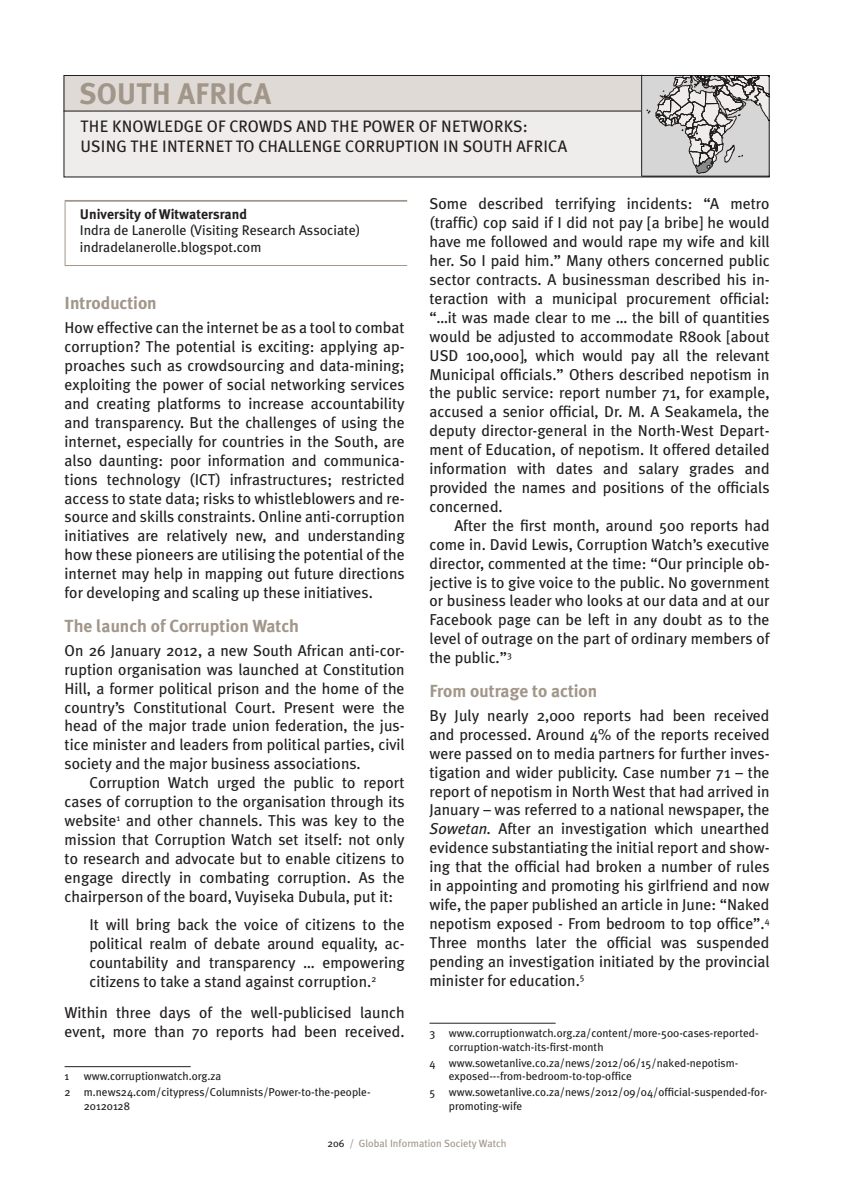
<style>
.page{position:relative;width:844px;height:1191px;background:#fff}
.page>*{position:absolute;margin:0;border:0;box-sizing:border-box;transform-origin:0 0}
.t1{font:700 29.75px "Meta Plus";color:#a19689}
.t2{font:700 17.5px "Meta Plus";color:#a19689}
.t3{font:16.62px "Meta Plus";color:#231f20}
.t4{font:15.75px/18.9px "Meta Plus";color:#231f20;text-align:justify}
.t5{font:14px/16.6px "Meta Plus";color:#231f20}
.t6{font:700 14px "Meta Plus";color:#231f20}
.t7{font:11.38px/13.7px "Meta Plus";color:#231f20}
.t8{font:10.5px "Meta Plus";color:#a19689}
.s1{font-style:italic}
.s2{color:#231f20}
</style>
<div class="page">
<div style="left:64px;top:75px;width:705px;height:102px;background:#efedeb"></div>
<div style="left:64px;top:75px;width:577px;height:36px;background:#dfdad6"></div>
<hr style="left:64px;top:111px;width:577px;height:1px;background:#231f20">
<div style="left:64px;top:75px;width:705px;height:102px;border:1px solid #231f20"></div>
<hr style="left:65px;top:1066px;width:126px;height:1px;background:#231f20">
<hr style="left:429px;top:1023px;width:126px;height:1px;background:#231f20">
<hr style="left:65px;top:202px;width:1px;height:63px;background:#a19689">
<hr style="left:65px;top:200px;width:342px;height:2px;background:#a19689">
<hr style="left:65px;top:265px;width:342px;height:1px;background:#a19689">
<svg style="left:642px;top:75px;width:127px;height:102px"></svg>
<hr style="left:641px;top:75px;width:1px;height:101px;background:#231f20">
<h1 class="t1" style="left:79px;top:77px;width:37px">South</h1>
<h1 class="t1" style="left:178px;top:77px;width:33px">Africa</h1>
<p class="t3" style="left:81px;top:117px;width:43px">The knowledge</p>
<p class="t3" style="left:207px;top:117px;width:34px">of crowds</p>
<p class="t3" style="left:296px;top:117px;width:12px">and</p>
<p class="t3" style="left:331px;top:117px;width:7px">the</p>
<p class="t3" style="left:362px;top:117px;width:12px">power</p>
<p class="t3" style="left:419px;top:117px;width:34px">of networks</p>
<p class="t3" style="left:522px;top:117px;width:7px">:</p>
<p class="t3" style="left:81px;top:136px;width:14px">Using</p>
<p class="t3" style="left:130px;top:136px;width:7px">the</p>
<p class="t3" style="left:162px;top:136px;width:10px">internet</p>
<p class="t3" style="left:236px;top:136px;width:33px">to challenge</p>
<p class="t3" style="left:345px;top:136px;width:11px">corruption</p>
<p class="t3" style="left:443px;top:136px;width:40px">in South</p>
<p class="t3" style="left:516px;top:136px;width:19px">Africa</p>
<p class="t6" style="left:80px;top:206px;width:169px">University of Witwatersrand</p>
<p class="t5" style="left:80px;top:222px;width:282px">Indra de Lanerolle (Visiting Research Associate) indradelanerolle.blogspot.com</p>
<p class="t2" style="left:65px;top:293px;width:94px">Introduction</p>
<p class="t4" style="left:65px;top:318px;width:341px">How effective can the internet be as a tool to combat corruption? The potential is exciting: applying ap&shy;proaches such as crowdsourcing and data-mining; exploiting the power of social networking services and creating platforms to increase accountability and transparency. But the challenges of using the internet, especially for countries in the South, are also daunting: poor information and communica&shy;tions technology (ICT) infrastructures; restricted access to state data; risks to whistleblowers and re&shy;source and skills constraints. Online anti-corruption initiatives are relatively new, and understanding how these pioneers are utilising the potential of the internet may help in mapping out future directions for developing and scaling up these initiatives.</p>
<p class="t2" style="left:65px;top:615px;width:236px">The launch of Corruption Watch</p>
<p class="t4" style="left:65px;top:640px;width:341px">On 26 January 2012, a new South African anti-cor&shy;ruption organisation was launched at Constitution Hill, a former political prison and the home of the country’s Constitutional Court. Present were the head of the major trade union federation, the jus&shy;tice minister and leaders from political parties, civil society and the major business associations.</p>
<p class="t4" style="left:65px;top:773px;width:341px;text-indent:25px">Corruption Watch urged the public to report cases of corruption to the organisation through its website<sup>1</sup> and other channels. This was key to the mission that Corruption Watch set itself: not only to research and advocate but to enable citizens to engage directly in combating corruption. As the chairperson of the board, Vuyiseka Dubula, put it:</p>
<p class="t4" style="left:89px;top:915px;width:317px">It will bring back the voice of citizens to the political realm of debate around equality, ac&shy;countability and transparency … empowering citizens to take a stand against corruption. <sup>2</sup></p>
<p class="t4" style="left:65px;top:1003px;width:341px">Within three days of the well-publicised launch event, more than 70 reports had been received.</p>
<p class="t7" style="left:65px;top:1069px;width:6px">1</p>
<p class="t7" style="left:65px;top:1068px;width:307px;line-height:16.1px;text-indent:19px">www.corruptionwatch.org.za<br>2 m.news24.com/citypress/Columnists/Power-to-the-people-</p>
<p class="t7" style="left:84px;top:1099px;width:48px">20120128</p>
<p class="t4" style="left:429px;top:194px;width:341px">Some described terrifying incidents: “A metro (traffic) cop said if I did not pay [a bribe] he would have me followed and would rape my wife and kill her. So I paid him.” Many others concerned public sector contracts. A businessman described his in&shy;teraction with a municipal procurement official: “…it was made clear to me … the bill of quantities would be adjusted to accommodate R800k [about USD 100,000], which would pay all the relevant Municipal officials.” Others described nepotism in the public service: report number 71, for example, accused a senior official, Dr. M. A Seakamela, the deputy director-general in the North-West Depart&shy;ment of Education, of nepotism. It offered detailed information with dates and salary grades and provided the names and positions of the officials concerned.</p>
<p class="t4" style="left:429px;top:516px;width:341px;text-indent:25px">After the first month, around 500 reports had come in. David Lewis, Corruption Watch’s executive director, commented at the time: “Our principle ob&shy;jective is to give voice to the public. No government or business leader who looks at our data and at our Facebook page can be left in any doubt as to the level of outrage on the part of ordinary members of the public.”<sup>3</sup></p>
<p class="t2" style="left:429px;top:681px;width:169px">From outrage to action</p>
<p class="t4" style="left:429px;top:706px;width:341px">By July nearly 2,000 reports had been received and processed. Around 4% of the reports received were passed on to media partners for further inves&shy;tigation and wider publicity. Case number 71 – the report of nepotism in North West that had arrived in January – was referred to a national newspaper, the <span class="s1">Sowetan.</span> After an investigation which unearthed evidence substantiating the initial report and show&shy;ing that the official had broken a number of rules in appointing and promoting his girlfriend and now wife, the paper published an article in June: “Naked nepotism exposed - From bedroom to top office”. <sup>4<br></sup>Three months later the official was suspended pending an investigation initiated by the provincial minister for education. <sup>5</sup></p>
<p class="t7" style="left:448px;top:1026px;width:311px;text-indent:-19px">3 www.corruptionwatch.org.za/content/more-500-cases-reported&shy;corruption-watch-its-first-month</p>
<p class="t7" style="left:448px;top:1055px;width:291px;text-indent:-19px">4 www.sowetanlive.co.za/news/2012/06/15/naked-nepotism&shy;exposed---from-bedroom-to-top-office</p>
<p class="t7" style="left:448px;top:1085px;width:320px;text-indent:-19px">5 www.sowetanlive.co.za/news/2012/09/04/official-suspended-for&shy;promoting-wife</p>
<p class="t8" style="left:327px;top:1137px;width:180px"><span class="s2">206</span> / Global Information Society Watch</p>
</div>
